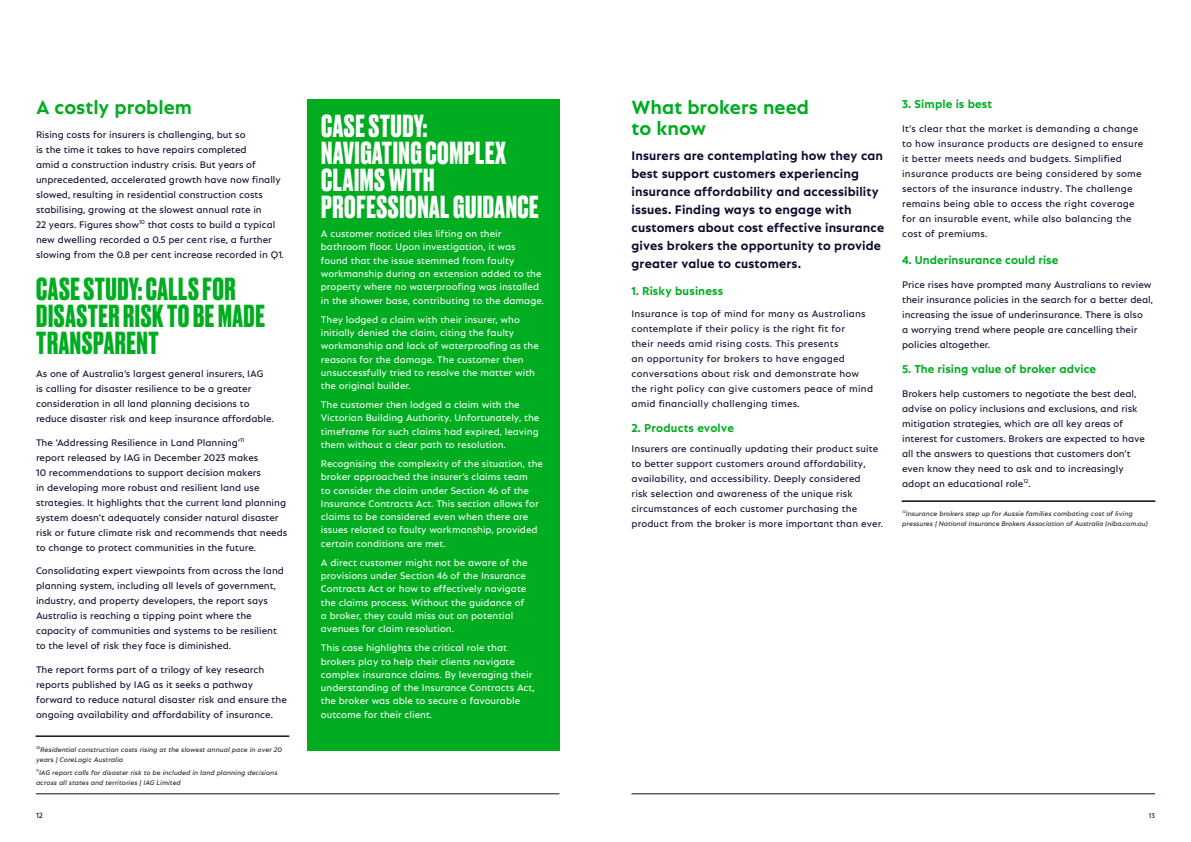
<style>
.page{position:relative;width:1191px;height:842px;background:#fff}
.page>*{position:absolute;margin:0;border:0;box-sizing:border-box;transform-origin:0 0}
.t1{font:700 30px/27px "Druk";letter-spacing:.02em;color:#fff}
.t2{font:700 30px/27px "Druk";letter-spacing:.02em;color:#00ad20}
.t3{font:700 20px/21px "Neptune";color:#00ad20}
.t4{font:700 13px/18px "Neptune";letter-spacing:.01em;color:#090d2b}
.t5{font:700 12px "Neptune";color:#00ad20}
.t6{font:10px/15px "Neptune";color:#090d2b}
.t7{font:10px/13.3px "Neptune";color:#fff}
.t8{font:10px/15px "Neptune";letter-spacing:.02em;color:#090d2b}
.t9{font:8px "Neptune";color:#090d2b}
.t10{font:italic 7px/10px "Neptune";color:#231f20}
.t11{font:7px "Neptune";color:#090d2b}
</style>
<div class="page">
<hr style="left:36px;top:793px;width:523px;height:1px;background:#090d2b">
<hr style="left:631px;top:793px;width:524px;height:1px;background:#090d2b">
<div style="left:36px;top:736px;width:253px;height:1px;border:1px solid #231f20"></div>
<div style="left:307px;top:99px;width:252px;height:125px;background:#00ad20"></div>
<div style="left:307px;top:221px;width:252px;height:99px;background:#00ad20"></div>
<div style="left:307px;top:306px;width:252px;height:100px;background:#00ad20"></div>
<div style="left:307px;top:392px;width:252px;height:73px;background:#00ad20"></div>
<div style="left:307px;top:451px;width:252px;height:112px;background:#00ad20"></div>
<div style="left:307px;top:550px;width:252px;height:99px;background:#00ad20"></div>
<div style="left:307px;top:635px;width:252px;height:99px;background:#00ad20"></div>
<div style="left:307px;top:727px;width:252px;height:23px;background:#00ad20"></div>
<div style="left:902px;top:501px;width:253px;height:1px;border:1px solid #231f20"></div>
<h2 class="t3" style="left:36px;top:97px;width:157px">A costly problem</h2>
<p class="t6" style="left:36px;top:127px;width:249px">Rising costs for insurers is challenging, but so<br>is the time it takes to have repairs completed<br>amid a construction industry crisis. But years of unprecedented, accelerated growth have now finally slowed, resulting in residential construction costs stabilising, growing at the slowest annual rate in<br>22 years. Figures show<sup>10</sup> that costs to build a typical new dwelling recorded a 0.5 per cent rise, a further slowing from the 0.8 per cent increase recorded in Q1.</p>
<h1 class="t2" style="left:36px;top:274px;width:230px">CASE STUDY: CALLS FOR<br>DISASTER RISK TO BE MADE<br>TRANSPARENT</h1>
<p class="t6" style="left:36px;top:366px;width:239px">As one of Australia’s largest general insurers, IAG<br>is calling for disaster resilience to be a greater consideration in all land planning decisions to reduce disaster risk and keep insurance affordable.</p>
<p class="t6" style="left:36px;top:435px;width:253px">The ‘Addressing Resilience in Land Planning’<sup>11<br></sup>report released by IAG in December 2023 makes<br>10 recommendations to support decision makers<br>in developing more robust and resilient land use strategies. It highlights that the current land planning system doesn’t adequately consider natural disaster risk or future climate risk and recommends that needs to change to protect communities in the future.</p>
<p class="t6" style="left:36px;top:563px;width:249px">Consolidating expert viewpoints from across the land planning system, including all levels of government, industry, and property developers, the report says Australia is reaching a tipping point where the capacity of communities and systems to be resilient to the level of risk they face is diminished.</p>
<p class="t6" style="left:36px;top:662px;width:252px">The report forms part of a trilogy of key research reports published by IAG as it seeks a pathway forward to reduce natural disaster risk and ensure the ongoing availability and affordability of insurance.</p>
<p class="t10" style="left:36px;top:744px;width:247px"><sup>10</sup>Residential construction costs rising at the slowest annual pace in over 20 years | CoreLogic Australia</p>
<p class="t10" style="left:36px;top:767px;width:243px"><sup>11</sup>IAG report calls for disaster risk to be included in land planning decisions across all states and territories | IAG Limited</p>
<h1 class="t1" style="left:321px;top:111px;width:219px">CASE STUDY:<br>NAVIGATING COMPLEX<br>CLAIMS WITH<br>PROFESSIONAL GUIDANCE</h1>
<p class="t7" style="left:321px;top:227px;width:225px">A customer noticed tiles lifting on their bathroom floor. Upon investigation, it was found that the issue stemmed from faulty workmanship during an extension added to the property where no waterproofing was installed in the shower base, contributing to the damage.</p>
<p class="t7" style="left:321px;top:312px;width:219px">They lodged a claim with their insurer, who initially denied the claim, citing the faulty workmanship and lack of waterproofing as the reasons for the damage. The customer then unsuccessfully tried to resolve the matter with the original builder.</p>
<p class="t7" style="left:321px;top:398px;width:220px">The customer then lodged a claim with the Victorian Building Authority. Unfortunately, the timeframe for such claims had expired, leaving them without a clear path to resolution.</p>
<p class="t7" style="left:321px;top:457px;width:224px">Recognising the complexity of the situation, the broker approached the insurer’s claims team<br>to consider the claim under Section 46 of the Insurance Contracts Act. This section allows for claims to be considered even when there are issues related to faulty workmanship, provided certain conditions are met.</p>
<p class="t7" style="left:321px;top:556px;width:208px">A direct customer might not be aware of the provisions under Section 46 of the Insurance Contracts Act or how to effectively navigate the claims process. Without the guidance of a broker, they could miss out on potential avenues for claim resolution.</p>
<p class="t7" style="left:321px;top:641px;width:215px">This case highlights the critical role that brokers play to help their clients navigate complex insurance claims. By leveraging their understanding of the Insurance Contracts Act, the broker was able to secure a favourable outcome for their client.</p>
<h2 class="t3" style="left:631px;top:97px;width:179px">What brokers need to know</h2>
<p class="t4" style="left:631px;top:146px;width:254px">Insurers are contemplating how they can best support customers experiencing insurance affordability and accessibility issues. Finding ways to engage with customers about cost effective insurance gives brokers the opportunity to provide greater value to customers.</p>
<p class="t5" style="left:631px;top:284px;width:93px">1. Risky business</p>
<p class="t8" style="left:631px;top:306px;width:243px">Insurance is top of mind for many as Australians contemplate if their policy is the right fit for<br>their needs amid rising costs. This presents<br>an opportunity for brokers to have engaged conversations about risk and demonstrate how the right policy can give customers peace of mind amid financially challenging times.</p>
<p class="t5" style="left:631px;top:421px;width:104px">2. Products evolve</p>
<p class="t6" style="left:631px;top:441px;width:253px">Insurers are continually updating their product suite to better support customers around affordability, availability, and accessibility. Deeply considered<br>risk selection and awareness of the unique risk circumstances of each customer purchasing the product from the broker is more important than ever.</p>
<p class="t5" style="left:902px;top:97px;width:92px">3. Simple is best</p>
<p class="t8" style="left:902px;top:121px;width:243px">It’s clear that the market is demanding a change to how insurance products are designed to ensure it better meets needs and budgets. Simplified insurance products are being considered by some sectors of the insurance industry. The challenge remains being able to access the right coverage for an insurable event, while also balancing the cost of premiums.</p>
<p class="t5" style="left:902px;top:253px;width:158px">4. Underinsurance could rise</p>
<p class="t6" style="left:902px;top:277px;width:252px">Price rises have prompted many Australians to review their insurance policies in the search for a better deal, increasing the issue of underinsurance. There is also<br>a worrying trend where people are cancelling their policies altogether.</p>
<p class="t5" style="left:902px;top:362px;width:195px">5. The rising value of broker advice</p>
<p class="t6" style="left:902px;top:386px;width:244px">Brokers help customers to negotiate the best deal, advise on policy inclusions and exclusions, and risk mitigation strategies, which are all key areas of interest for customers. Brokers are expected to have all the answers to questions that customers don’t even know they need to ask and to increasingly adopt an educational role<sup>12</sup>.</p>
<p class="t10" style="left:902px;top:508px;width:247px"><sup>12</sup>Insurance brokers step up for Aussie families combating cost of living pressures | National Insurance Brokers Association of Australia (niba.com.au)</p>
<p class="t9" style="left:36px;top:810px;width:8px">12</p>
<p class="t11" style="left:1148px;top:811px;width:8px">13</p>
</div>
